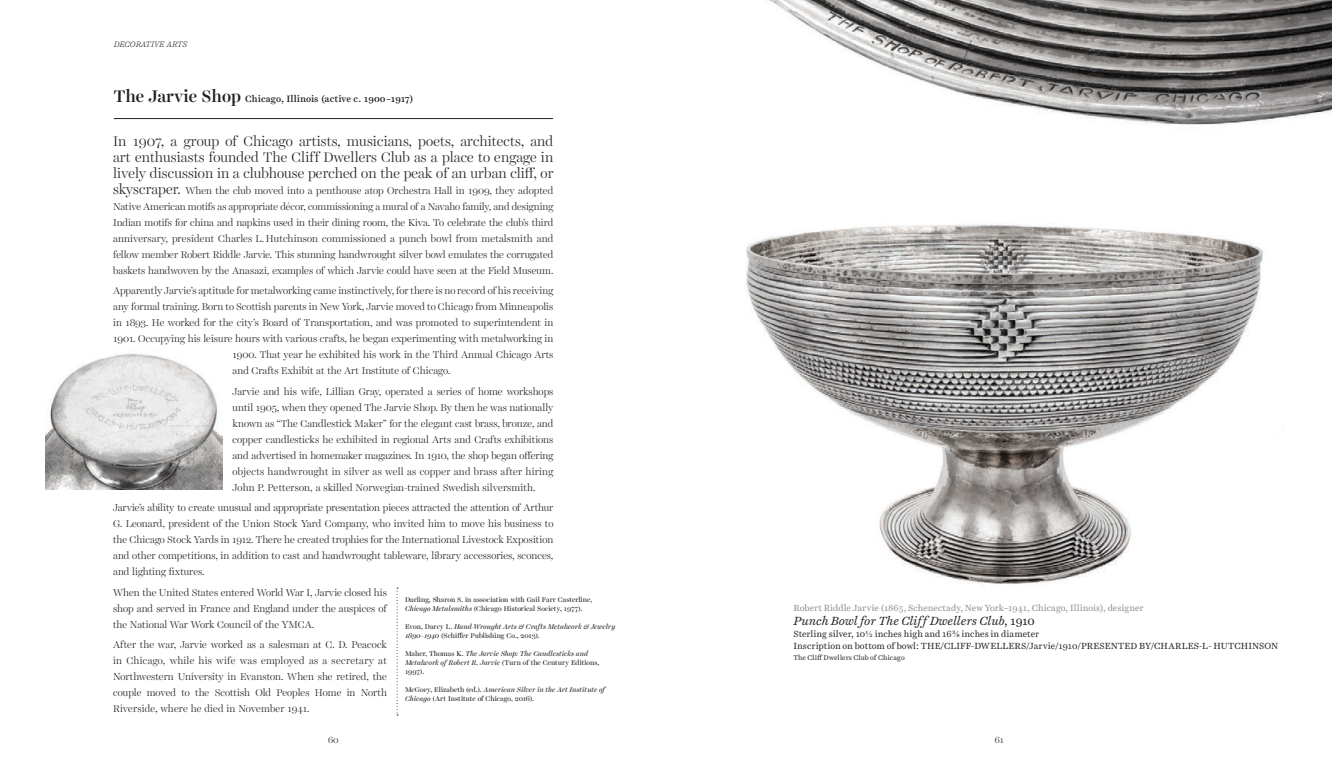
<style>
.page{position:relative;width:1332px;height:774px;background:#fff}
.page>*{position:absolute;margin:0;border:0;box-sizing:border-box;transform-origin:0 0}
.t1{font:300 14px/16px "Harriet Display";color:#231f20;text-align:justify}
.t2{font:italic 12px "Harriet Text";color:#231f20}
.t3{font:300 10px/16px "Harriet Display";color:#231f20;text-align:justify}
.t4{font:500 9.4px "Harriet Text";letter-spacing:.005em;color:#231f20}
.t5{font:9px "Harriet Text";letter-spacing:.005em;color:#231f20}
.t6{font:9px "Harriet Text";color:#8a8c8f}
.t7{font:300 9px "Harriet Display";color:#231f20}
.t8{font:italic 300 8px "Harriet Text";color:#231f20}
.t9{font:7px/9px "Harriet Display";letter-spacing:.005em;color:#231f20}
.t10{font:italic 7px/9px "Harriet Display";color:#231f20}
.t11{font:7px "Harriet Text";letter-spacing:.01em;color:#231f20}
.s1{font-family:"Harriet Display";font-size:17px}
.s2{font-size:14px}
.s3{font-style:italic}
.s4{font-style:normal}
.s5{font-size:9.4px}
</style>
<div class="page">
<hr style="left:114px;top:118px;width:439px;height:1px;background:#231f20">
<img style="left:745px;top:223px;width:518px;height:361px">
<svg style="left:397px;top:588px;width:1px;height:127px"></svg>
<img style="left:769px;top:0;width:563px;height:125px">
<img style="left:45px;top:353px;width:178px;height:136px">
<p class="t8" style="left:114px;top:38px;width:75px">DECORATIVE ARTS</p>
<p class="t4" style="left:114px;top:92px;width:301px"><span class="s1">The Jarvie Shop</span> Chicago, Illinois (active c. 1900–1917)</p>
<p class="t1" style="left:113px;top:133px;width:442px">In 1907, a group of Chicago artists, musicians, poets, architects, and art enthusiasts founded The Cliff Dwellers Club as a place to engage in lively discussion in a clubhouse perched on the peak of an urban cliff, or</p>
<p class="t3" style="left:113px;top:182px;width:442px"><span class="s2">skyscraper.</span> When the club moved into a penthouse atop Orchestra Hall in 1909, they adopted Native American motifs as appropriate décor, commissioning a mural of a Navaho family, and designing Indian motifs for china and napkins used in their dining room, the Kiva. To celebrate the club’s third anniversary, president Charles L. Hutchinson commissioned a punch bowl from metalsmith and fellow member Robert Riddle Jarvie. This stunning handwrought silver bowl emulates the corrugated baskets handwoven by the Anasazi, examples of which Jarvie could have seen at the Field Museum.</p>
<p class="t3" style="left:113px;top:283px;width:442px">Apparently Jarvie’s aptitude for metalworking came instinctively, for there is no record of his receiving</p>
<p class="t3" style="left:113px;top:299px;width:442px">any formal training. Born to Scottish parents in New York, Jarvie moved to Chicago from Minneapolis</p>
<p class="t3" style="left:113px;top:315px;width:442px">in 1893. He worked for the city’s Board of Transportation, and was promoted to superintendent in</p>
<p class="t3" style="left:113px;top:331px;width:442px">1901. Occupying his leisure hours with various crafts, he began experimenting with metalworking in</p>
<p class="t3" style="left:233px;top:347px;width:322px">1900. That year he exhibited his work in the Third Annual Chicago Arts</p>
<p class="t3" style="left:233px;top:363px;width:219px">and Crafts Exhibit at the Art Institute of Chicago.</p>
<p class="t3" style="left:233px;top:383px;width:322px">Jarvie and his wife, Lillian Gray, operated a series of home workshops until 1905, when they opened The Jarvie Shop. By then he was nationally known as “The Candlestick Maker” for the elegant cast brass, bronze, and copper candlesticks he exhibited in regional Arts and Crafts exhibitions and advertised in homemaker magazines. In 1910, the shop began offering objects handwrought in silver as well as copper and brass after hiring</p>
<p class="t3" style="left:233px;top:479px;width:305px">John P. Petterson, a skilled Norwegian-trained Swedish silversmith.</p>
<p class="t3" style="left:113px;top:500px;width:442px">Jarvie’s ability to create unusual and appropriate presentation pieces attracted the attention of Arthur G. Leonard, president of the Union Stock Yard Company, who invited him to move his business to the Chicago Stock Yards in 1912. There he created trophies for the International Livestock Exposition and other competitions, in addition to cast and handwrought tableware, library accessories, sconces, and lighting fixtures.</p>
<p class="t3" style="left:113px;top:584px;width:275px">When the United States entered World War I, Jarvie closed his shop and served in France and England under the auspices of the National War Work Council of the YMCA.</p>
<p class="t3" style="left:113px;top:637px;width:275px">After the war, Jarvie worked as a salesman at C. D. Peacock in Chicago, while his wife was employed as a secretary at Northwestern University in Evanston. When she retired, the couple moved to the Scottish Old Peoples Home in North Riverside, where he died in November 1941.</p>
<p class="t9" style="left:405px;top:595px;width:189px">Darling, Sharon S. in association with Gail Farr Casterline,<br><span class="s3">Chicago Metalsmiths</span> (Chicago Historical Society, 1977).</p>
<p class="t10" style="left:405px;top:622px;width:212px"><span class="s4">Evon, Darcy L.</span> Hand-Wrought Arts &amp; Crafts Metalwork &amp; Jewelry<br>1890–1940 <span class="s4">(Schiffer Publishing Co., 2013).</span></p>
<p class="t10" style="left:405px;top:649px;width:196px"><span class="s4">Maher, Thomas K.</span> The Jarvie Shop: The Candlesticks and<br>Metalwork of Robert R. Jarvie <span class="s4">(Turn of the Century Editions,<br>1997).</span></p>
<p class="t9" style="left:405px;top:685px;width:202px">McGoey, Elizabeth (ed.). <span class="s3">American Silver in the Art Institute of<br>Chicago</span> (Art Institute of Chicago, 2016).</p>
<p class="t6" style="left:793px;top:602px;width:351px">Robert Riddle Jarvie (1865, Schenectady, New York–1941, Chicago, Illinois), designer</p>
<p class="t2" style="left:793px;top:613px;width:243px">Punch Bowl for The Cliff Dwellers Club<span class="s4">, 1910</span></p>
<p class="t5" style="left:793px;top:628px;width:247px">Sterling silver, 10¼ inches high and 16<span class="s5">3</span>⁄8 inches in diameter</p>
<p class="t5" style="left:793px;top:640px;width:486px">Inscription on bottom of bowl: THE/CLIFF-DWELLERS/Jarvie/1910/PRESENTED BY/CHARLES-L- HUTCHINSON</p>
<p class="t11" style="left:793px;top:653px;width:113px">The Cliff Dwellers Club of Chicago</p>
<p class="t7" style="left:328px;top:734px;width:12px">60</p>
<p class="t7" style="left:995px;top:734px;width:11px">61</p>
</div>
